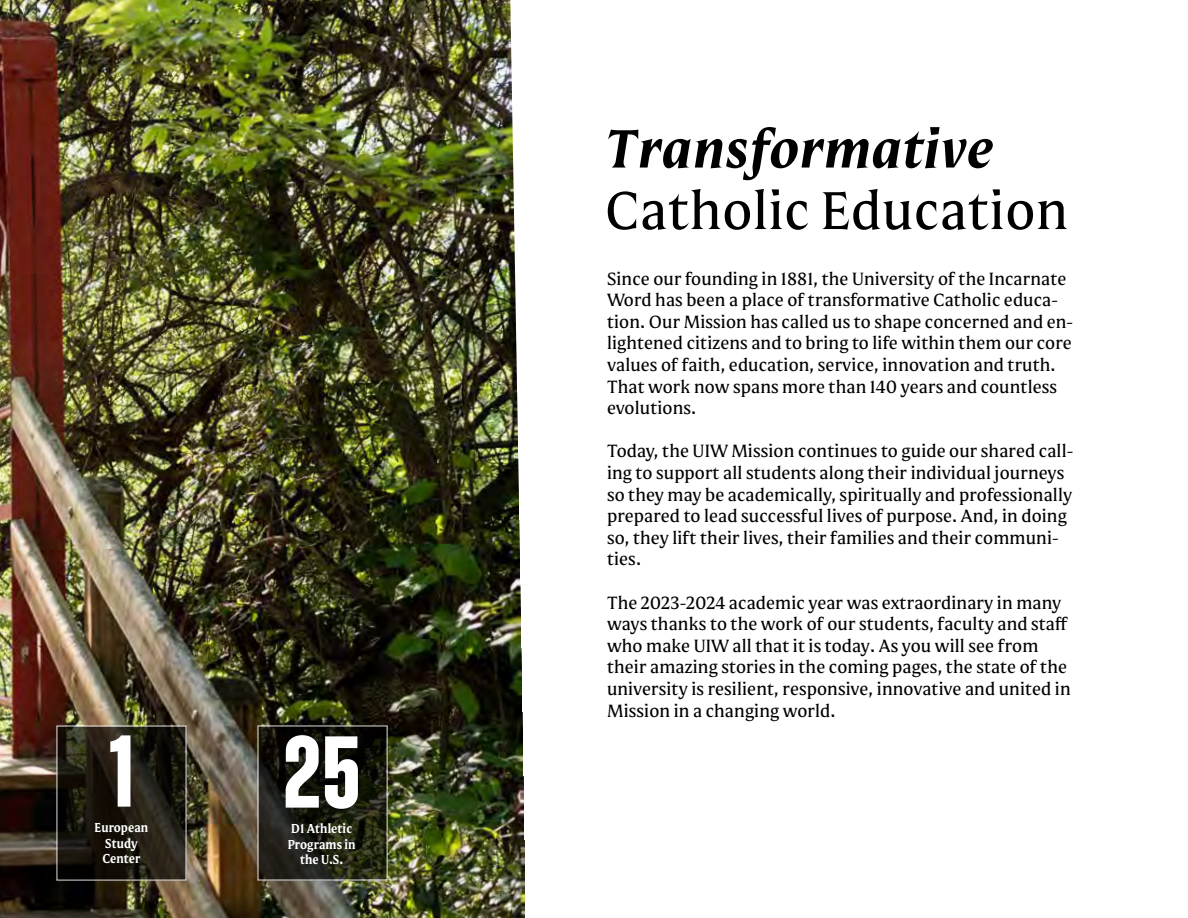
<style>
.page{position:relative;width:1188px;height:918px;background:#fff}
.page>*{position:absolute;margin:0;border:0;box-sizing:border-box;transform-origin:0 0}
.t1{font:700 101.85px "Zuume";color:#fff}
.t2{font:54px "Mestiza";letter-spacing:.01em;color:#000}
.t3{font:italic 700 54px "Mestiza";letter-spacing:.01em;color:#000}
.t4{font:18px/21.6px "Mestiza";letter-spacing:.005em;color:#000}
.t5{font:700 13.05px/15.6px "Mestiza";letter-spacing:.005em;color:#fff;text-align:center;scale:.89 1}
</style>
<div class="page">
<img style="left:0;top:0;width:525px;height:918px">
<svg style="left:259px;top:727px;width:127px;height:152px;background:#18190f"></svg>
<svg style="left:58px;top:727px;width:127px;height:152px;background:#1e1a11"></svg>
<h1 class="t1" style="left:109px;top:718px;width:26px">1</h1>
<p class="t5" style="left:95px;top:820px;width:62px">European<br>Study<br>Center</p>
<h1 class="t1" style="left:283px;top:719px;width:78px">25</h1>
<p class="t5" style="left:288px;top:821px;width:78px">D1 Athletic<br>Programs in the U.S.</p>
<h2 class="t3" style="left:605px;top:113px;width:390px">Transformative</h2>
<h2 class="t2" style="left:605px;top:177px;width:465px">Catholic Education</h2>
<p class="t4" style="left:607px;top:267px;width:468px">Since our founding in 1881, the University of the Incarnate Word has been a place of transformative Catholic educa&shy;tion. Our Mission has called us to shape concerned and en&shy;lightened citizens and to bring to life within them our core values of faith, education, service, innovation and truth.<br>That work now spans more than 140 years and countless evolutions.</p>
<p class="t4" style="left:607px;top:440px;width:468px">Today, the UIW Mission continues to guide our shared call&shy;ing to support all students along their individual journeys so they may be academically, spiritually and professionally prepared to lead successful lives of purpose. And, in doing so, they lift their lives, their families and their communi&shy;ties.</p>
<p class="t4" style="left:607px;top:591px;width:465px">The 2023-2024 academic year was extraordinary in many ways thanks to the work of our students, faculty and staff who make UIW all that it is today. As you will see from their amazing stories in the coming pages, the state of the university is resilient, responsive, innovative and united in Mission in a changing world.</p>
</div>
